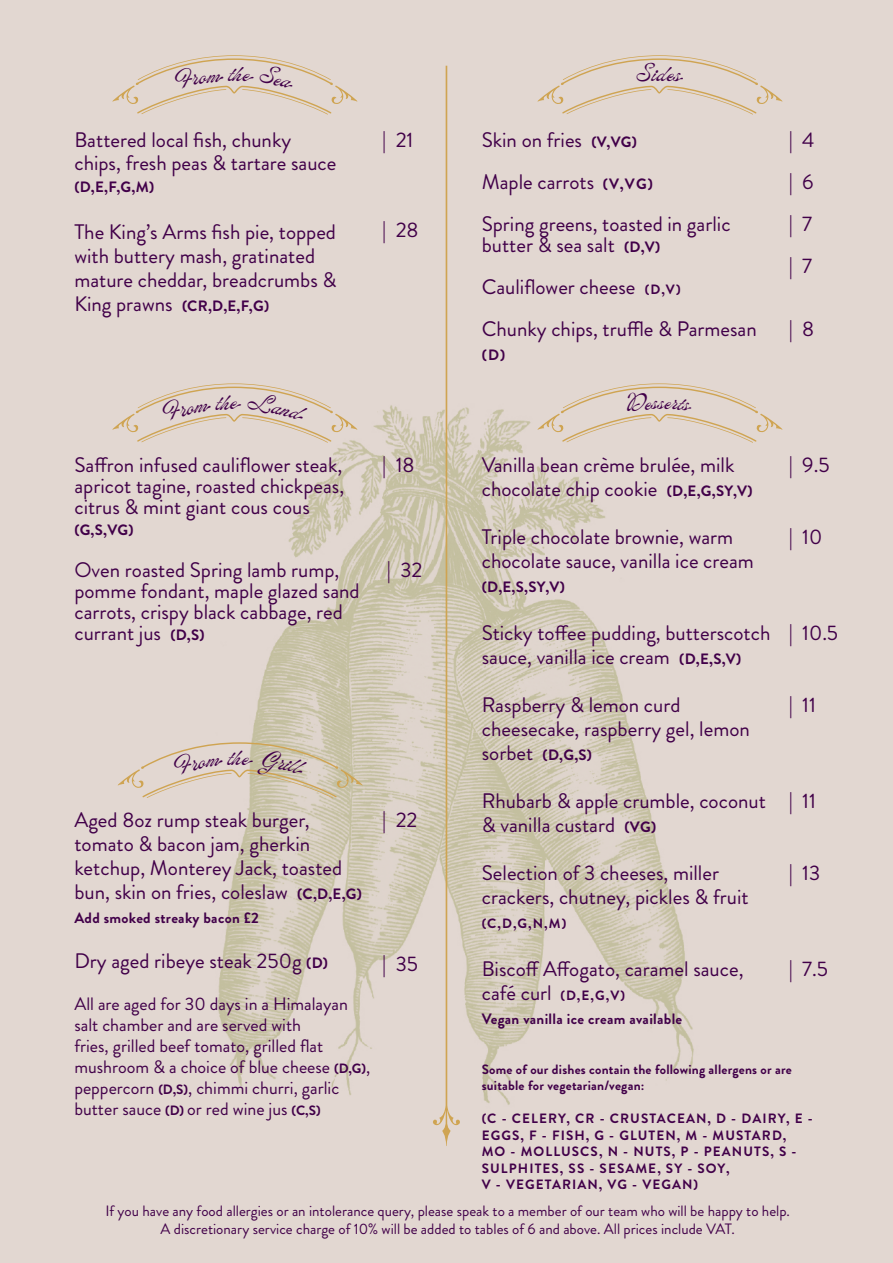
<style>
.page{position:relative;width:893px;height:1263px;background:#e2d7d1}
.page>*{position:absolute;margin:0;border:0;box-sizing:border-box;transform-origin:0 0}
.t1{font:24px "ED Lavonia";color:#410049}
.t2{font:21px/24px "Brandon Grotesque";color:#410049}
.t3{font:18px/21px "Brandon Grotesque";color:#410049}
.t4{font:15px "Brandon Grotesque";color:#410049}
.t5{font:700 15px "Brandon Grotesque";letter-spacing:.02em;color:#410049}
.t6{font:700 13.5px/16.5px "Brandon Grotesque";letter-spacing:.08em;color:#410049}
.t7{font:700 13.5px/16.5px "Brandon Grotesque";letter-spacing:.015em;color:#410049}
.s1{font-weight:400;font-size:21px}
.s2{font-weight:700;font-size:15px}
.s3{font-weight:700;font-size:13.5px}
</style>
<div class="page">
<img style="left:218px;top:405px;width:476px;height:700px">
<svg style="left:432px;top:66px;width:29px;height:1080px"></svg>
<svg style="left:112px;top:383px;width:246px;height:60px"></svg>
<svg style="left:537px;top:55px;width:246px;height:60px"></svg>
<svg style="left:537px;top:383px;width:246px;height:60px"></svg>
<svg style="left:112px;top:55px;width:246px;height:60px"></svg>
<svg style="left:117px;top:742px;width:246px;height:56px"></svg>
<p class="t2" style="left:74px;top:129px;width:263px;line-height:22.5px">Battered local fish, chunky chips, fresh peas &amp; tartare sauce</p>
<p class="t5" style="left:74px;top:177px;width:81px">(D,E,F,G,M)</p>
<p class="t2" style="left:74px;top:220px;width:264px">The King’s Arms fish pie, topped with buttery mash, gratinated mature cheddar, breadcrumbs &amp;</p>
<p class="t5" style="left:74px;top:295px;width:196px"><span class="s1">King prawns</span> (CR,D,E,F,G)</p>
<p class="t2" style="left:382px;top:128px;width:33px">| 21</p>
<p class="t2" style="left:382px;top:218px;width:38px">| 28</p>
<p class="t1" style="left:230px;top:387px;width:9px">e</p>
<p class="t2" style="left:74px;top:455px;width:271px;line-height:21px;text-align:justify">Saffron infused cauliflower steak, apricot tagine, roasted chickpeas, citrus &amp; mint giant cous cous</p>
<p class="t5" style="left:74px;top:519px;width:61px">(G,S,VG)</p>
<p class="t2" style="left:74px;top:560px;width:287px;line-height:21px">Oven roasted Spring lamb rump, pomme fondant, maple glazed sand carrots, crispy black cabbage, red currant jus <span class="s2">(D,S)</span></p>
<p class="t2" style="left:382px;top:453px;width:34px">| 18</p>
<p class="t2" style="left:387px;top:558px;width:37px">| 32</p>
<p class="t2" style="left:74px;top:808px;width:289px">Aged 8oz rump steak burger, tomato &amp; bacon jam, gherkin ketchup, Monterey Jack, toasted bun, skin on fries, coleslaw <span class="s2">(C,D,E,G)</span></p>
<p class="t5" style="left:74px;top:907px;width:186px">Add smoked streaky bacon £2</p>
<p class="t2" style="left:74px;top:949px;width:255px">Dry aged ribeye steak 250g <span class="s2">(D)</span></p>
<p class="t3" style="left:74px;top:993px;width:297px">All are aged for 30 days in a Himalayan salt chamber and are served with<br>fries, grilled beef tomato, grilled flat mushroom &amp; a choice of blue cheese <span class="s3">(D,G)</span>, peppercorn <span class="s3">(D,S)</span>, chimmi churri, garlic butter sauce <span class="s3">(D)</span> or red wine jus <span class="s3">(C,S)</span></p>
<p class="t2" style="left:382px;top:808px;width:37px">| 22</p>
<p class="t2" style="left:382px;top:952px;width:37px">| 35</p>
<p class="t2" style="left:482px;top:128px;width:157px">Skin on fries <span class="s2">(V,VG)</span></p>
<p class="t2" style="left:482px;top:170px;width:173px">Maple carrots <span class="s2">(V,VG)</span></p>
<p class="t2" style="left:482px;top:214px;width:250px;line-height:21px">Spring greens, toasted in garlic butter &amp; sea salt <span class="s2">(D,V)</span></p>
<p class="t2" style="left:482px;top:275px;width:200px">Cauliflower cheese <span class="s3">(D,V)</span></p>
<p class="t2" style="left:482px;top:317px;width:277px">Chunky chips, truffle &amp; Parmesan</p>
<p class="t5" style="left:482px;top:345px;width:25px">(D)</p>
<p class="t2" style="left:789px;top:128px;width:27px">| 4</p>
<p class="t2" style="left:789px;top:170px;width:26px">| 6</p>
<p class="t2" style="left:789px;top:212px;width:25px">| 7</p>
<p class="t2" style="left:789px;top:254px;width:25px">| 7</p>
<p class="t2" style="left:789px;top:317px;width:27px">| 8</p>
<p class="t2" style="left:482px;top:453px;width:272px">Vanilla bean crème brulée, milk chocolate chip cookie <span class="s2">(D,E,G,SY,V)</span></p>
<p class="t2" style="left:482px;top:525px;width:274px">Triple chocolate brownie, warm chocolate sauce, vanilla ice cream</p>
<p class="t5" style="left:482px;top:576px;width:85px">(D,E,S,SY,V)</p>
<p class="t2" style="left:482px;top:621px;width:290px">Sticky toffee pudding, butterscotch sauce, vanilla ice cream <span class="s2">(D,E,S,V)</span></p>
<p class="t2" style="left:482px;top:693px;width:270px">Raspberry &amp; lemon curd cheesecake, raspberry gel, lemon</p>
<p class="t5" style="left:482px;top:744px;width:112px"><span class="s1">sorbet</span> (D,G,S)</p>
<p class="t2" style="left:482px;top:789px;width:286px">Rhubarb &amp; apple crumble, coconut &amp; vanilla custard <span class="s2">(VG)</span></p>
<p class="t2" style="left:482px;top:861px;width:268px">Selection of 3 cheeses, miller crackers, chutney, pickles &amp; fruit</p>
<p class="t6" style="left:482px;top:915px;width:86px">(C,D,G,N,M)</p>
<p class="t2" style="left:482px;top:957px;width:263px">Biscoff Affogato, caramel sauce,</p>
<p class="t6" style="left:482px;top:987px;width:145px"><span class="s1">café curl</span> (D,E,G,V)</p>
<p class="t5" style="left:482px;top:1008px;width:202px">Vegan vanilla ice cream available</p>
<p class="t2" style="left:789px;top:453px;width:42px">| 9.5</p>
<p class="t2" style="left:789px;top:525px;width:35px">| 10</p>
<p class="t2" style="left:789px;top:621px;width:51px">| 10.5</p>
<p class="t2" style="left:789px;top:693px;width:29px">| 11</p>
<p class="t2" style="left:789px;top:789px;width:29px">| 11</p>
<p class="t2" style="left:789px;top:861px;width:33px">| 13</p>
<p class="t2" style="left:789px;top:957px;width:41px">| 7.5</p>
<p class="t7" style="left:482px;top:1061px;width:311px">Some of our dishes contain the following allergens or are suitable for vegetarian/vegan:</p>
<p class="t6" style="left:482px;top:1111px;width:333px">(C - CELERY, CR - CRUSTACEAN, D - DAIRY, E -<br>EGGS, F - FISH, G - GLUTEN, M - MUSTARD,</p>
<p class="t6" style="left:482px;top:1144px;width:316px">MO - MOLLUSCS, N - NUTS, P - PEANUTS, S -<br>SULPHITES, SS - SESAME, SY - SOY,</p>
<p class="t6" style="left:482px;top:1177px;width:218px">V - VEGETARIAN, VG - VEGAN)</p>
<p class="t4" style="left:106px;top:1200px;width:686px">If you have any food allergies or an intolerance query, please speak to a member of our team who will be happy to help.</p>
<p class="t4" style="left:161px;top:1218px;width:576px">A discretionary service charge of 10% will be added to tables of 6 and above. All prices include VAT.</p>
</div>
